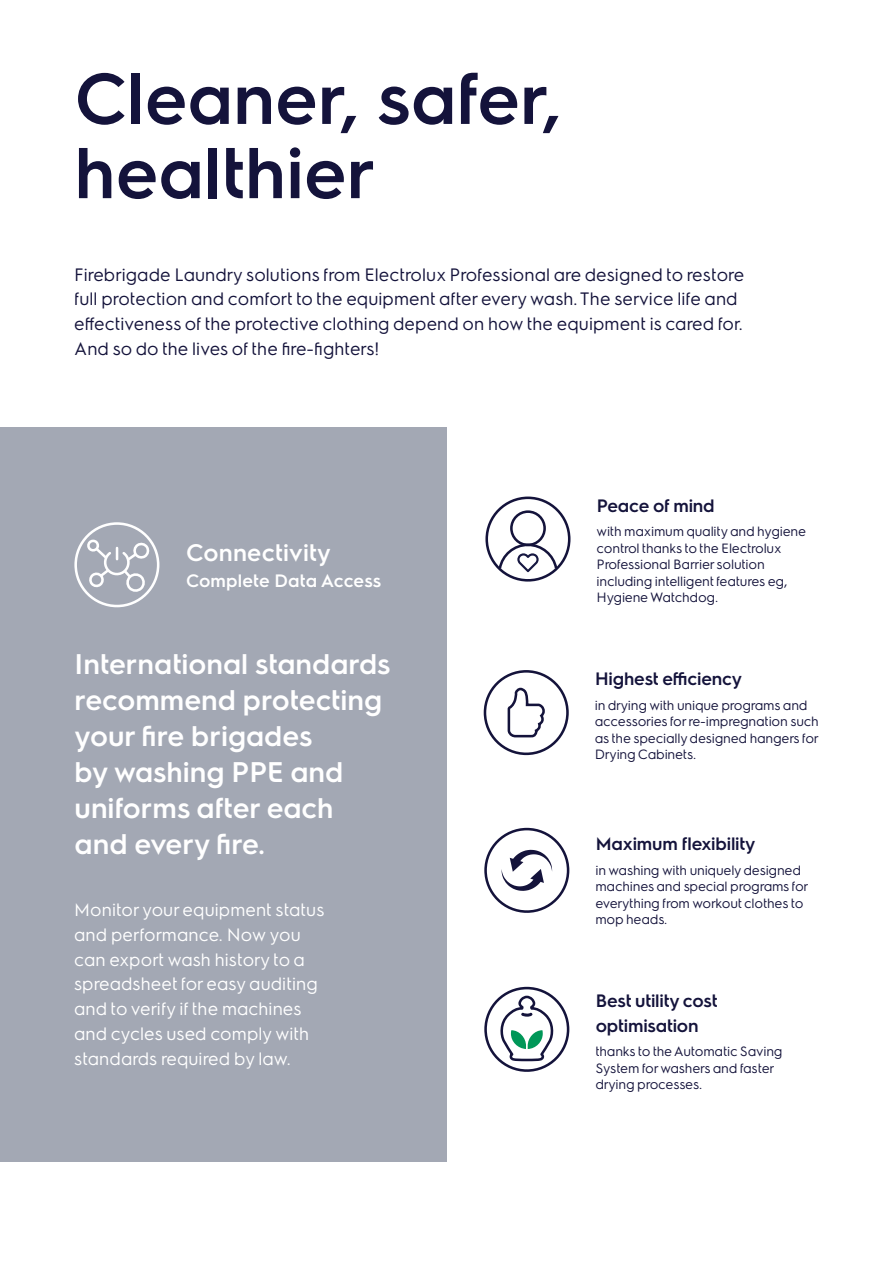
<style>
.page{position:relative;width:893px;height:1263px;background:#fff}
.page>*{position:absolute;margin:0;border:0;box-sizing:border-box;transform-origin:0 0}
.t1{font:600 72px/74.2px "Electrolux Sans";color:#14133b}
.t2{font:600 28.5px/36px "Electrolux Sans";color:#fff}
.t3{font:600 24px "Electrolux Sans";letter-spacing:.01em;color:#fff}
.t4{font:18px/24.8px "Electrolux Sans";color:#14133b}
.t5{font:18px/24.8px "Electrolux Sans";color:#fff}
.t6{font:600 18px/24.8px "Electrolux Sans";letter-spacing:-.01em;color:#14133b}
.t7{font:600 18px "Electrolux Sans";letter-spacing:.01em;color:#fff}
.t8{font:13.5px/16.5px "Electrolux Sans";letter-spacing:-.01em;color:#14133b}
</style>
<div class="page">
<div style="left:0;top:427px;width:446px;height:734px;background:#a3a8b4"></div>
<div style="left:484px;top:828px;width:85px;height:85px;border:3px solid #14133b;border-radius:50%"></div>
<svg style="left:502px;top:850px;width:50px;height:41px"></svg>
<div style="left:484px;top:987px;width:85px;height:85px;border:3px solid #14133b;border-radius:50%"></div>
<svg style="left:497px;top:994px;width:60px;height:69px"></svg>
<div style="left:510px;top:510px;width:36px;height:36px;border:3px solid #14133b;border-radius:50%"></div>
<svg style="left:497px;top:542px;width:62px;height:30px"></svg>
<div style="left:485px;top:496px;width:85px;height:86px;border:3px solid #14133b;border-radius:50%"></div>
<svg style="left:507px;top:687px;width:38px;height:51px"></svg>
<div style="left:484px;top:670px;width:85px;height:85px;border:3px solid #14133b;border-radius:50%"></div>
<svg style="left:84px;top:539px;width:66px;height:53px"></svg>
<div style="left:74px;top:522px;width:85px;height:85px;border:3px solid #fff;border-radius:50%"></div>
<h1 class="t1" style="left:74px;top:57px;width:489px">Cleaner, safer, healthier</h1>
<p class="t4" style="left:74px;top:261px;width:672px">Firebrigade Laundry solutions from Electrolux Professional are designed to restore full protection and comfort to the equipment after every wash. The service life and effectiveness of the protective clothing depend on how the equipment is cared for.<br>And so do the lives of the fire-fighters!</p>
<h3 class="t3" style="left:186px;top:536px;width:146px">Connectivity</h3>
<h3 class="t7" style="left:186px;top:568px;width:197px">Complete Data Access</h3>
<h2 class="t2" style="left:75px;top:644px;width:317px">International standards recommend protecting your fire brigades<br>by washing PPE and uniforms after each and every fire.</h2>
<h3 class="t5" style="left:74px;top:896px;width:252px">Monitor your equipment status and performance. Now you can export wash history to a spreadsheet for easy auditing and to verify if the machines and cycles used comply with standards required by law.</h3>
<h3 class="t6" style="left:597px;top:492px;width:119px">Peace of mind</h3>
<p class="t8" style="left:597px;top:523px;width:211px">with maximum quality and hygiene control thanks to the Electrolux<br>Professional Barrier solution including intelligent features eg,<br>Hygiene Watchdog.</p>
<h3 class="t6" style="left:595px;top:665px;width:148px">Highest efficiency</h3>
<p class="t8" style="left:595px;top:696px;width:225px">in drying with unique programs and accessories for re-impregnation such as the specially designed hangers for<br>Drying Cabinets.</p>
<h3 class="t6" style="left:596px;top:830px;width:161px">Maximum flexibility</h3>
<p class="t8" style="left:596px;top:861px;width:214px">in washing with uniquely designed machines and special programs for everything from workout clothes to mop heads.</p>
<h3 class="t6" style="left:596px;top:987px;width:123px">Best utility cost optimisation</h3>
<p class="t8" style="left:596px;top:1042px;width:189px">thanks to the Automatic Saving<br>System for washers and faster drying processes.</p>
</div>
